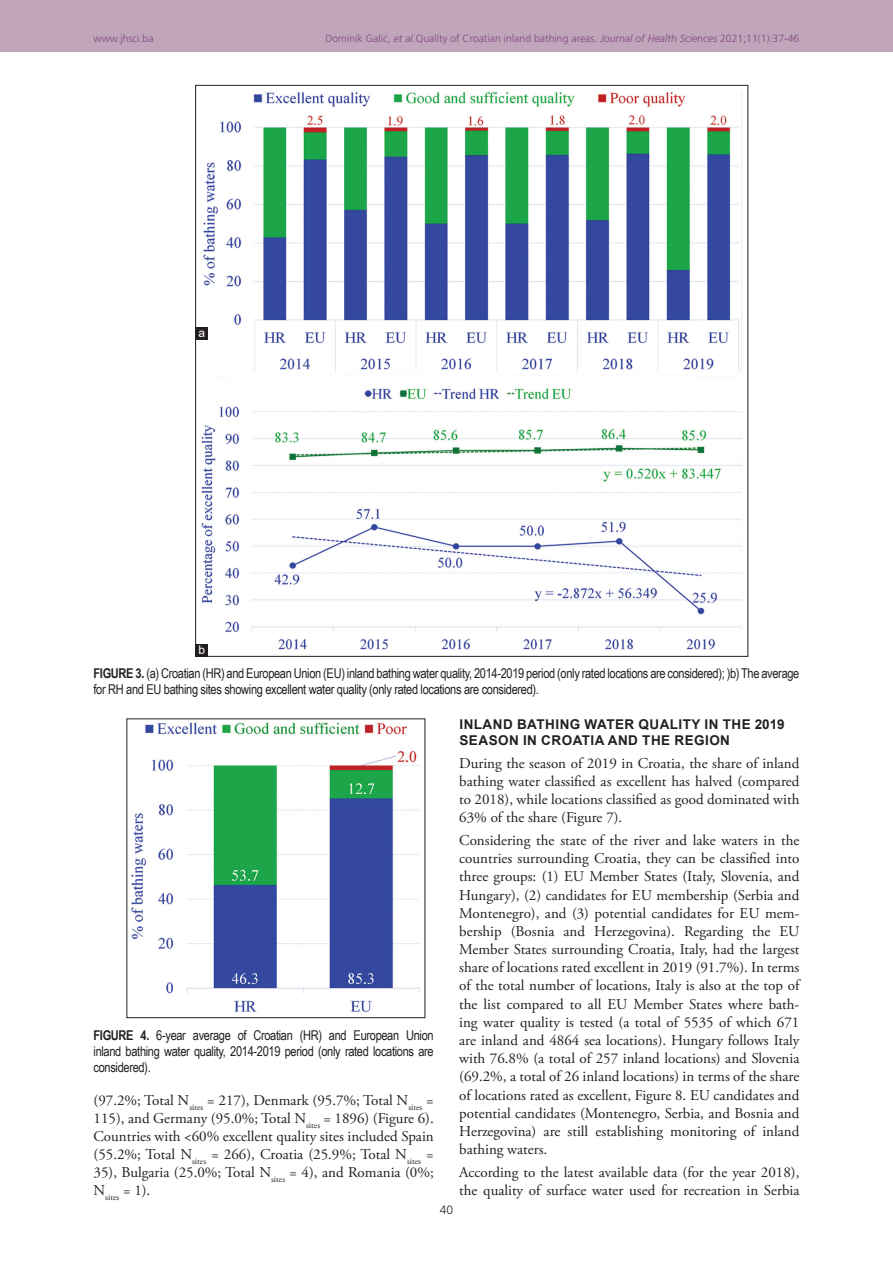
<style>
.page{position:relative;width:893px;height:1263px;background:#fff}
.page>*{position:absolute;margin:0;border:0;box-sizing:border-box;transform-origin:0 0}
.TX{font:15px/18.1px "Adobe Garamond Pro";color:#231f20;text-align:justify}
.FGC{font:13.5px/16.2px "Arial Narrow";letter-spacing:-.025em;color:#231f20;text-align:justify}
.t1{font:700 13.5px/16.6px "Arial";letter-spacing:.035em;color:#231f20}
.t2{font:300 12px "Frutiger CE";color:#231f20}
.LABEL{font:12px "Arial";color:#fff}
.t3{font:300 10.5px "Frutiger CE";color:#82467e}
.s1{font-style:italic}
.s2{font-weight:700}
</style>
<div class="page">
<img style="left:131px;top:722px;width:289px;height:290px">
<div style="left:0;top:0;width:893px;height:51px;background:#c0a5bb"></div>
<img style="left:201px;top:91px;width:541px;height:559px">
<div style="left:196px;top:644px;width:12px;height:12px;background:#231f20"></div>
<div style="left:196px;top:327px;width:12px;height:13px;background:#231f20"></div>
<p class="t3" style="left:94px;top:32px;width:62px">www.jhsci.ba</p>
<p class="t3" style="left:325px;top:32px;width:475px">Dominik Galić, <span class="s1">et al</span>.Quality of Croatian inland bathing areas. <span class="s1">Journal of Health Sciences</span> 2021;11(1):37-46</p>
<p class="LABEL" style="left:199px;top:324px;width:8px">a</p>
<p class="LABEL" style="left:199px;top:642px;width:8px">b</p>
<p class="FGC" style="left:94px;top:665px;width:707px"><span class="s2">FIGURE 3.</span> (a) Croatian (HR) and European Union (EU) inland bathing water quality, 2014-2019 period (only rated locations are considered); )b) The average for RH and EU bathing sites showing excellent water quality (only rated locations are considered).</p>
<p class="FGC" style="left:94px;top:1026px;width:342px"><span class="s2">FIGURE 4.</span> 6-year average of Croatian (HR) and European Union inland bathing water quality, 2014-2019 period (only rated locations are considered).</p>
<p class="TX" style="left:94px;top:1092px;width:342px">(97.2%; Total N<sub>sites</sub> = 217), Denmark (95.7%; Total N<sub>sites</sub> = 115), and Germany (95.0%; Total N<sub>sites</sub> = 1896) (Figure 6).<br>Countries with &lt;60% excellent quality sites included Spain (55.2%; Total N<sub>sites</sub> = 266), Croatia (25.9%; Total N<sub>sites</sub> = 35), Bulgaria (25.0%; Total N<sub>sites</sub> = 4), and Romania (0%; N<sub>sites</sub> = 1).</p>
<h1 class="t1" style="left:459px;top:715px;width:327px">INLAND BATHING WATER QUALITY IN THE 2019<br>SEASON IN CROATIA AND THE REGION</h1>
<p class="TX" style="left:459px;top:754px;width:342px">During the season of 2019 in Croatia, the share of inland bathing water classified as excellent has halved (compared to 2018), while locations classified as good dominated with 63% of the share (Figure 7).</p>
<p class="TX" style="left:459px;top:832px;width:342px">Considering the state of the river and lake waters in the countries surrounding Croatia, they can be classified into three groups: (1) EU Member States (Italy, Slovenia, and Hungary), (2) candidates for EU membership (Serbia and Montenegro), and (3) potential candidates for EU mem&shy;bership (Bosnia and Herzegovina). Regarding the EU Member States surrounding Croatia, Italy, had the largest share of locations rated excellent in 2019 (91.7%). In terms of the total number of locations, Italy is also at the top of the list compared to all EU Member States where bath&shy;ing water quality is tested (a total of 5535 of which 671 are inland and 4864 sea locations). Hungary follows Italy with 76.8% (a total of 257 inland locations) and Slovenia (69.2%, a total of 26 inland locations) in terms of the share of locations rated as excellent, Figure 8. EU candidates and potential candidates (Montenegro, Serbia, and Bosnia and Herzegovina) are still establishing monitoring of inland bathing waters.</p>
<p class="TX" style="left:459px;top:1163px;width:342px">According to the latest available data (for the year 2018), the quality of surface water used for recreation in Serbia</p>
<p class="t2" style="left:440px;top:1203px;width:15px">40</p>
</div>
